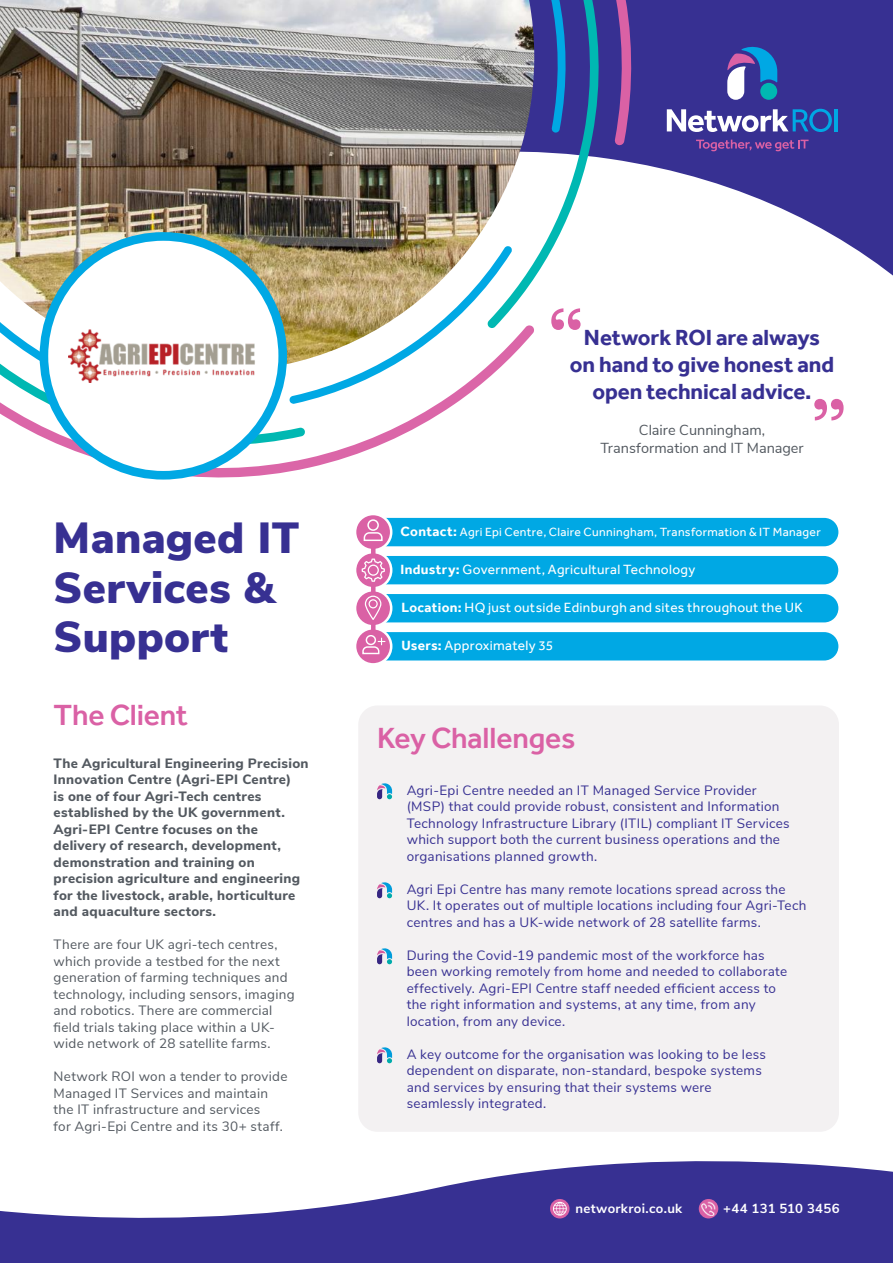
<style>
.page{position:relative;width:893px;height:1263px;background:#fff}
.page>*{position:absolute;margin:0;border:0;box-sizing:border-box;transform-origin:0 0}
.t1{font:900 43.5px/49.5px "Nunito Sans";letter-spacing:.01em;color:#373092}
.t2{font:500 30px "Effra";letter-spacing:-.005em;color:#da61a5}
.t3{font:700 22.5px/27px "Effra";letter-spacing:-.005em;color:#373092;text-align:center}
.t4{font:14.55px/18px "Nunito Sans";color:#535960;text-align:center}
.t5{font:13.8px "Effra";letter-spacing:.02em;color:#fff}
.t6{font:13.5px/16.5px "Nunito Sans";letter-spacing:.02em;color:#373092}
.t7{font:13.5px/16.5px "Nunito Sans";letter-spacing:.02em;color:#535960}
.t8{font:800 13.5px/16.5px "Nunito Sans";letter-spacing:.025em;color:#535960}
.t9{font:700 13.2px "Nunito Sans";letter-spacing:.025em;color:#fff}
.t10{font:12.15px "Effra";letter-spacing:.025em;color:#fff}
.s1{font-weight:700;font-size:13.8px}
.s2{font-weight:700}
</style>
<div class="page">
<svg style="left:602px;top:0;width:291px;height:276px;fill:#373092"></svg>
<svg style="left:534px;top:146px;width:68px;height:132px"></svg>
<img style="left:0;top:146px;width:534px;height:332px">
<svg style="left:286px;top:0;width:348px;height:146px"></svg>
<img style="left:0;top:0;width:286px;height:406px">
<svg style="left:404px;top:0;width:173px;height:133px"></svg>
<hr style="left:835px;top:109px;width:3px;height:22px;background:#00a8e4">
<svg style="left:727px;top:46px;width:50px;height:54px"></svg>
<svg style="left:667px;top:109px;width:165px;height:23px"></svg>
<svg style="left:696px;top:140px;width:113px;height:11px"></svg>
<svg style="left:0;top:1161px;width:893px;height:102px;fill:#373092"></svg>
<svg style="left:551px;top:308px;width:30px;height:22px"></svg>
<svg style="left:814px;top:399px;width:30px;height:21px"></svg>
<div style="left:358px;top:705px;width:481px;height:427px;background:#f3f1f2;border-radius:19px"></div>
<svg style="left:377px;top:783px;width:15px;height:16px"></svg>
<svg style="left:377px;top:882px;width:15px;height:16px"></svg>
<svg style="left:377px;top:948px;width:15px;height:16px"></svg>
<svg style="left:377px;top:1047px;width:15px;height:16px"></svg>
<div style="left:40px;top:232px;width:247px;height:248px;background:#00a8e4;border-radius:50%"></div>
<div style="left:48px;top:241px;width:230px;height:230px;background:#fff;border-radius:50%"></div>
<img style="left:68px;top:329px;width:187px;height:54px">
<div style="left:367px;top:518px;width:471px;height:28px;background:#00a8e4;border-radius:14px"></div>
<div style="left:354px;top:513px;width:38px;height:38px;background:#fff;border-radius:50%"></div>
<div style="left:356px;top:515px;width:34px;height:34px;background:#da61a5;border-radius:50%"></div>
<div style="left:367px;top:556px;width:471px;height:28px;background:#00a8e4;border-radius:14px"></div>
<div style="left:354px;top:551px;width:38px;height:38px;background:#fff;border-radius:50%"></div>
<svg style="left:356px;top:553px;width:34px;height:34px"></svg>
<div style="left:367px;top:594px;width:471px;height:28px;background:#00a8e4;border-radius:14px"></div>
<div style="left:354px;top:589px;width:38px;height:38px;background:#fff;border-radius:50%"></div>
<div style="left:356px;top:591px;width:34px;height:34px;background:#da61a5;border-radius:50%"></div>
<div style="left:367px;top:632px;width:471px;height:28px;background:#00a8e4;border-radius:14px"></div>
<div style="left:354px;top:627px;width:38px;height:39px;background:#fff;border-radius:50%"></div>
<div style="left:356px;top:629px;width:34px;height:34px;background:#da61a5;border-radius:50%"></div>
<div style="left:371px;top:518px;width:5px;height:143px;background:#da61a5"></div>
<svg style="left:363px;top:532px;width:20px;height:9px"></svg>
<div style="left:367px;top:519px;width:12px;height:12px;border:2px solid #fff;border-radius:50%"></div>
<svg style="left:362px;top:558px;width:23px;height:24px"></svg>
<svg style="left:365px;top:596px;width:16px;height:24px"></svg>
<div style="left:366px;top:635px;width:10px;height:10px;border:1px solid #fff;border-radius:50%"></div>
<svg style="left:362px;top:638px;width:23px;height:17px"></svg>
<svg style="left:550px;top:1199px;width:19px;height:19px"></svg>
<svg style="left:553px;top:1202px;width:14px;height:13px"></svg>
<svg style="left:699px;top:1199px;width:19px;height:19px"></svg>
<img style="left:701px;top:1202px;width:15px;height:14px">
<h3 class="t3" style="left:570px;top:324px;width:266px">Network ROI are always on hand to give honest and open technical advice.</h3>
<p class="t4" style="left:600px;top:420px;width:205px">Claire Cunningham,<br>Transformation and IT Manager</p>
<h1 class="t1" style="left:54px;top:512px;width:247px">Managed IT<br>Services &amp;<br>Support</h1>
<p class="t10" style="left:401px;top:525px;width:422px"><span class="s1">Contact:</span> Agri Epi Centre, Claire Cunningham, Transformation &amp; IT Manager</p>
<p class="t5" style="left:401px;top:561px;width:296px"><span class="s2">Industry:</span> Government, Agricultural Technology</p>
<p class="t5" style="left:401px;top:599px;width:403px"><span class="s2">Location:</span> HQ just outside Edinburgh and sites throughout the UK</p>
<p class="t5" style="left:401px;top:637px;width:153px"><span class="s2">Users:</span> Approximately 35</p>
<h2 class="t2" style="left:54px;top:698px;width:136px">The Client</h2>
<p class="t8" style="left:54px;top:754px;width:256px">The Agricultural Engineering Precision Innovation Centre (Agri-EPI Centre)<br>is one of four Agri-Tech centres established by the UK government.<br>Agri-EPI Centre focuses on the delivery of research, development, demonstration and training on precision agriculture and engineering for the livestock, arable, horticulture and aquaculture sectors.</p>
<p class="t7" style="left:54px;top:935px;width:243px">There are four UK agri-tech centres, which provide a testbed for the next generation of farming techniques and technology, including sensors, imaging and robotics. There are commercial field trials taking place within a UK&shy;wide network of 28 satellite farms.</p>
<p class="t7" style="left:54px;top:1067px;width:235px">Network ROI won a tender to provide Managed IT Services and maintain the IT infrastructure and services<br>for Agri-Epi Centre and its 30+ staff.</p>
<h2 class="t2" style="left:377px;top:720px;width:200px">Key Challenges</h2>
<p class="t6" style="left:407px;top:781px;width:384px">Agri-Epi Centre needed an IT Managed Service Provider (MSP) that could provide robust, consistent and Information Technology Infrastructure Library (ITIL) compliant IT Services which support both the current business operations and the organisations planned growth.</p>
<p class="t6" style="left:407px;top:880px;width:401px">Agri Epi Centre has many remote locations spread across the<br>UK. It operates out of multiple locations including four Agri-Tech centres and has a UK-wide network of 28 satellite farms.</p>
<p class="t6" style="left:407px;top:946px;width:382px">During the Covid-19 pandemic most of the workforce has been working remotely from home and needed to collaborate effectively. Agri-EPI Centre staff needed efficient access to the right information and systems, at any time, from any location, from any device.</p>
<p class="t6" style="left:407px;top:1045px;width:361px">A key outcome for the organisation was looking to be less dependent on disparate, non-standard, bespoke systems and services by ensuring that their systems were seamlessly integrated.</p>
<p class="t9" style="left:575px;top:1198px;width:108px">networkroi.co.uk</p>
<p class="t9" style="left:723px;top:1198px;width:118px">+44 131 510 3456</p>
</div>
